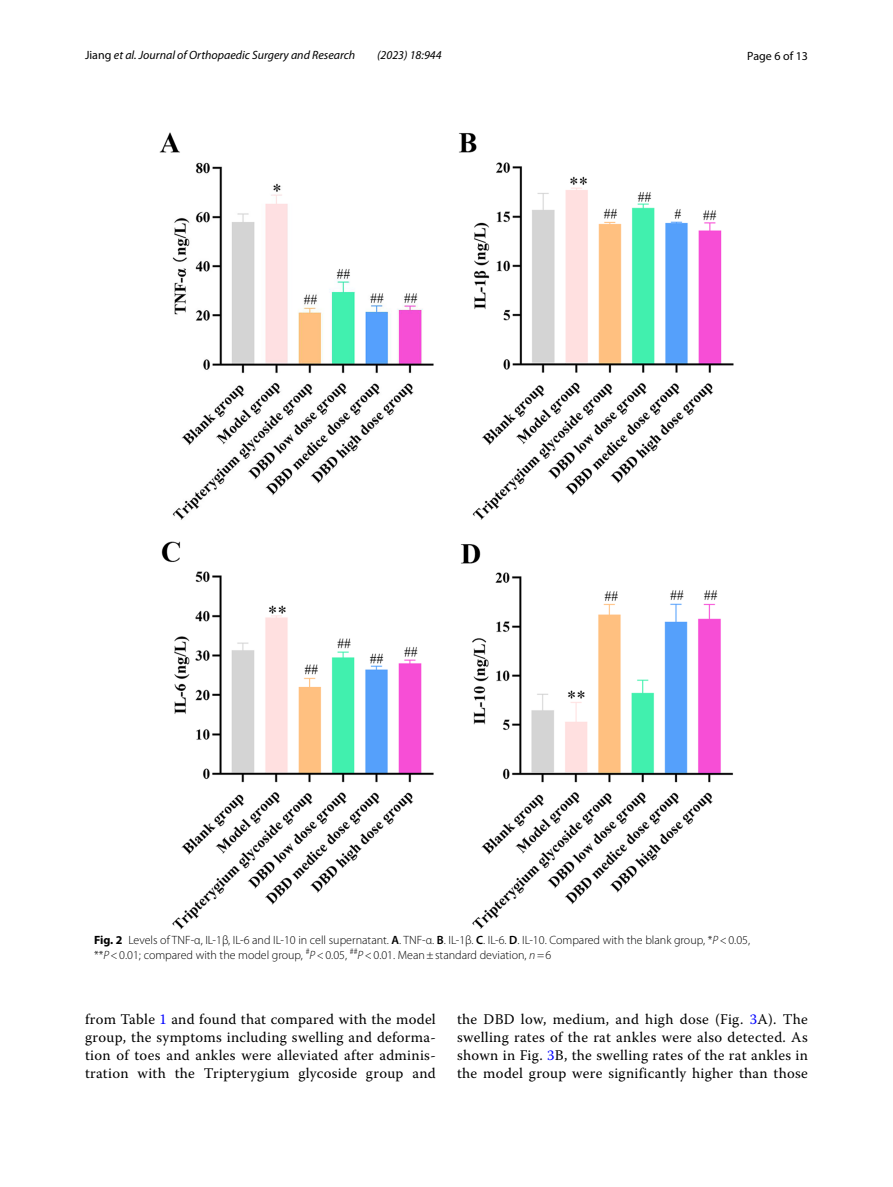
<style>
.page{position:relative;width:893px;height:1187px;background:#fff}
.page>*{position:absolute;margin:0;border:0;box-sizing:border-box;transform-origin:0 0}
.t1{font:14.7px/18px "Warnock Pro";letter-spacing:.02em;color:#000;text-align:justify}
.t2{font:300 12px/15px "Myriad Pro";color:#000}
.t3{font:italic 12px "Myriad Pro";color:#000}
.t4{font:12px "Myriad Pro";color:#000}
.s1{font-style:normal}
.s2{font-weight:700}
.s3{font-weight:600}
.s4{font-style:italic}
.s5{color:#00f}
</style>
<div class="page">
<img style="left:159px;top:133px;width:574px;height:795px">
<p class="t3" style="left:85px;top:48px;width:272px"><span class="s1">Jiang</span> et al. Journal of Orthopaedic Surgery and Research</p>
<p class="t3" style="left:377px;top:48px;width:66px">(2023) 18:944</p>
<p class="t4" style="left:747px;top:48px;width:62px">Page 6 of 13</p>
<p class="t2" style="left:94px;top:932px;width:658px"><span class="s2">Fig. 2</span> Levels of TNF-α, IL-1β, IL-6 and IL-10 in cell supernatant. <span class="s3">A</span>. TNF-α. <span class="s3">B</span>. IL-1β. <span class="s3">C</span>. IL-6. <span class="s3">D</span>. IL-10. Compared with the blank group, *<span class="s4">P</span>&lt;0.05, **<span class="s4">P</span>&lt;0.01; compared with the model group, <sup>#</sup><span class="s4">P</span>&lt;0.05, <sup>##</sup><span class="s4">P</span>&lt;0.01. Mean±standard deviation, <span class="s4">n</span>=6</p>
<p class="t1" style="left:85px;top:1010px;width:352px">from Table <span class="s5">1</span> and found that compared with the model group, the symptoms including swelling and deforma&shy;tion of toes and ankles were alleviated after adminis&shy;tration with the Tripterygium glycoside group and</p>
<p class="t1" style="left:457px;top:1010px;width:352px">the DBD low, medium, and high dose (Fig. <span class="s5">3</span>A). The swelling rates of the rat ankles were also detected. As shown in Fig. <span class="s5">3</span>B, the swelling rates of the rat ankles in the model group were significantly higher than those</p>
</div>
